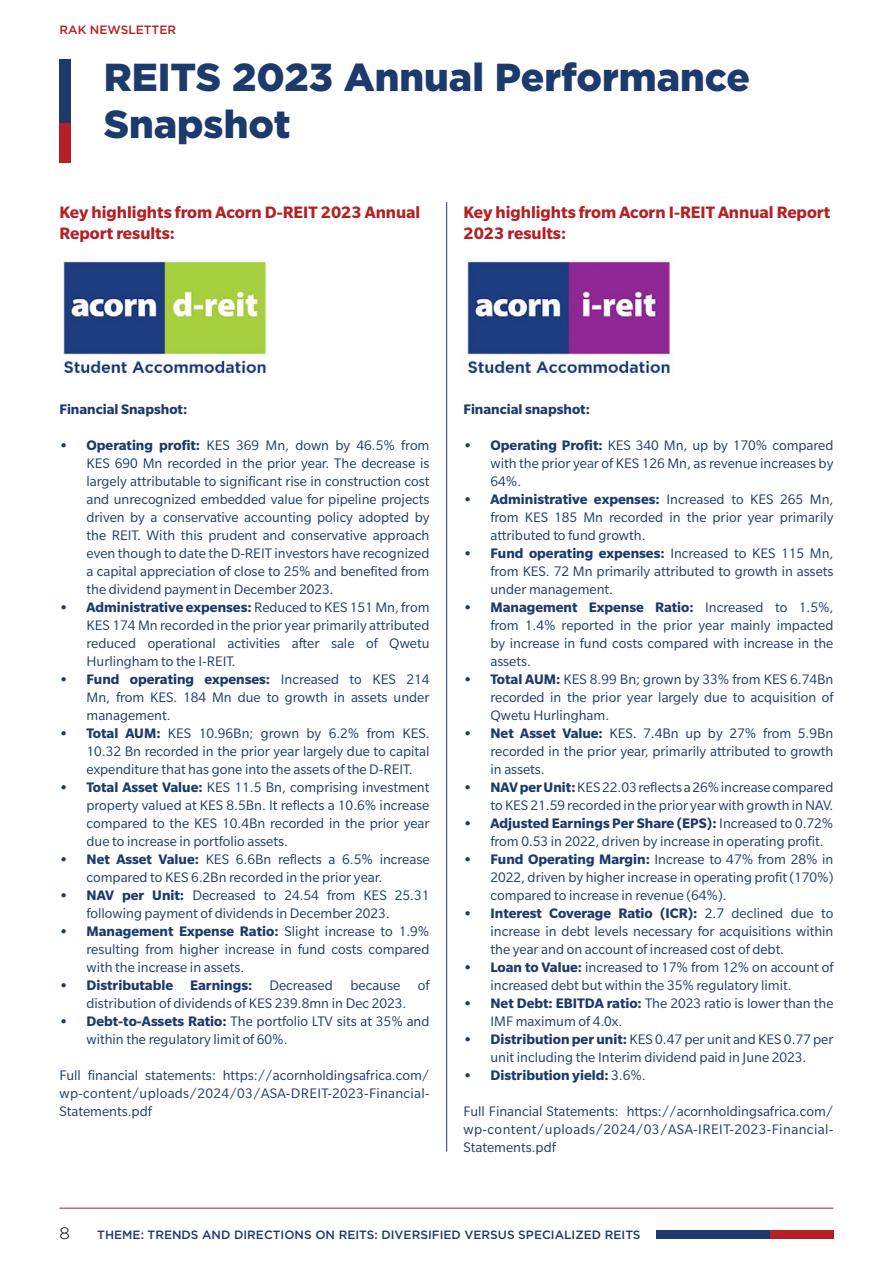
<style>
.page{position:relative;width:893px;height:1263px;background:#fff}
.page>*{position:absolute;margin:0;border:0;box-sizing:border-box;transform-origin:0 0}
.t1{font:900 39px/46.8px "Gotham";color:#1d3a6d}
.t2{font:700 18px/21.6px "Slate Pro";color:#b42024}
.t3{font:300 16.5px "Gotham";color:#000}
.t4{font:15px/18px "Slate Pro";color:#1d3a6d;text-align:justify}
.t5{font:700 15px "Slate Pro";color:#1d3a6d}
.t6{font:500 12px "Gotham";color:#1d3a6d}
.t7{font:500 12px "Gotham";color:#b42024}
.s1{font-weight:700}
.s2{font-weight:400}
</style>
<div class="page">
<div style="left:770px;top:1230px;width:63px;height:8px;background:#b42024"></div>
<div style="left:657px;top:1230px;width:113px;height:8px;background:#1d3a6d"></div>
<hr style="left:59px;top:1208px;width:774px;height:1px;background:#b42024">
<div style="left:60px;top:60px;width:11px;height:93px;background:#1d3a6d"></div>
<div style="left:60px;top:123px;width:11px;height:40px;background:#b42024"></div>
<hr style="left:446px;top:202px;width:1px;height:949px;background:#1d3a6d">
<img style="left:63px;top:260px;width:204px;height:117px">
<img style="left:467px;top:261px;width:204px;height:115px">
<p class="t7" style="left:60px;top:22px;width:118px">RAK NEWSLETTER</p>
<h1 class="t1" style="left:104px;top:53px;width:648px">REITS 2023 Annual Performance<br>Snapshot</h1>
<p class="t2" style="left:60px;top:201px;width:362px">Key highlights from Acorn D-REIT 2023 Annual<br>Report results:</p>
<p class="t2" style="left:463px;top:201px;width:368px">Key highlights from Acorn I-REIT Annual Report<br>2023 results:</p>
<p class="t5" style="left:60px;top:400px;width:129px">Financial Snapshot:</p>
<p class="t4" style="left:87px;top:436px;width:344px;text-indent:-27px"><span class="s1">• Operating profit:</span> KES 369 Mn, down by 46.5% from KES 690 Mn recorded in the prior year. The decrease is largely attributable to significant rise in construction cost and unrecognized embedded value for pipeline projects driven by a conservative accounting policy adopted by the REIT. With this prudent and conservative approach even though to date the D-REIT investors have recognized a capital appreciation of close to 25% and benefited from the dividend payment in December 2023.</p>
<p class="t4" style="left:87px;top:598px;width:344px;text-indent:-27px"><span class="s1">• Administrative expenses:</span> Reduced to KES 151 Mn, from KES 174 Mn recorded in the prior year primarily attributed reduced operational activities after sale of Qwetu Hurlingham to the I-REIT.</p>
<p class="t4" style="left:87px;top:670px;width:344px;text-indent:-27px"><span class="s1">• Fund operating expenses:</span> Increased to KES 214<br>Mn, from KES. 184 Mn due to growth in assets under management.</p>
<p class="t4" style="left:87px;top:724px;width:344px;text-indent:-27px"><span class="s1">• Total AUM:</span> KES 10.96Bn; grown by 6.2% from KES.<br>10.32 Bn recorded in the prior year largely due to capital expenditure that has gone into the assets of the D-REIT.</p>
<p class="t4" style="left:87px;top:778px;width:344px;text-indent:-27px"><span class="s1">• Total Asset Value:</span> KES 11.5 Bn, comprising investment property valued at KES 8.5Bn. It reflects a 10.6% increase compared to the KES 10.4Bn recorded in the prior year due to increase in portfolio assets.</p>
<p class="t4" style="left:87px;top:850px;width:344px;text-indent:-27px"><span class="s1">• Net Asset Value:</span> KES 6.6Bn reflects a 6.5% increase compared to KES 6.2Bn recorded in the prior year.</p>
<p class="t4" style="left:87px;top:886px;width:344px;text-indent:-27px"><span class="s1">• NAV per Unit:</span> Decreased to 24.54 from KES 25.31 following payment of dividends in December 2023.</p>
<p class="t4" style="left:87px;top:922px;width:344px;text-indent:-27px"><span class="s1">• Management Expense Ratio:</span> Slight increase to 1.9% resulting from higher increase in fund costs compared with the increase in assets.</p>
<p class="t4" style="left:60px;top:976px;width:371px;text-align:center"><span class="s1">• Distributable Earnings:</span> Decreased because of distribution of dividends of KES 239.8mn in Dec 2023.</p>
<p class="t4" style="left:87px;top:1012px;width:344px;text-indent:-27px"><span class="s1">• Debt-to-Assets Ratio:</span> The portfolio LTV sits at 35% and within the regulatory limit of 60%.</p>
<p class="t4" style="left:60px;top:1066px;width:372px">Full financial statements: https://acornholdingsafrica.com/ wp-content/uploads/2024/03/ASA-DREIT-2023-Financial-Statements.pdf</p>
<p class="t5" style="left:463px;top:400px;width:128px">Financial snapshot:</p>
<p class="t4" style="left:490px;top:436px;width:344px;text-indent:-27px"><span class="s1">• Operating Profit:</span> KES 340 Mn, up by 170% compared with the prior year of KES 126 Mn, as revenue increases by 64%.</p>
<p class="t4" style="left:490px;top:490px;width:344px;text-indent:-27px"><span class="s1">• Administrative expenses:</span> Increased to KES 265 Mn, from KES 185 Mn recorded in the prior year primarily attributed to fund growth.</p>
<p class="t4" style="left:490px;top:544px;width:344px;text-indent:-27px"><span class="s1">• Fund operating expenses:</span> Increased to KES 115 Mn, from KES. 72 Mn primarily attributed to growth in assets under management.</p>
<p class="t4" style="left:490px;top:598px;width:344px;text-indent:-27px"><span class="s1">• Management Expense Ratio:</span> Increased to 1.5%, from 1.4% reported in the prior year mainly impacted by increase in fund costs compared with increase in the assets.</p>
<p class="t4" style="left:490px;top:670px;width:344px;text-indent:-27px"><span class="s1">• Total AUM:</span> KES 8.99 Bn; grown by 33% from KES 6.74Bn recorded in the prior year largely due to acquisition of Qwetu Hurlingham.</p>
<p class="t4" style="left:490px;top:724px;width:344px;text-indent:-27px"><span class="s1">• Net Asset Value:</span> KES. 7.4Bn up by 27% from 5.9Bn recorded in the prior year, primarily attributed to growth in assets.</p>
<p class="t4" style="left:463px;top:778px;width:371px;text-align:right"><span class="s1">• NAV per Unit:</span> KES 22.03 reflects a 26% increase compared to KES 21.59 recorded in the prior year with growth in NAV.</p>
<p class="t4" style="left:490px;top:814px;width:344px;text-indent:-27px"><span class="s1">• Adjusted Earnings Per Share (EPS):</span> Increased to 0.72% from 0.53 in 2022, driven by increase in operating profit.</p>
<p class="t4" style="left:490px;top:850px;width:344px;text-indent:-27px"><span class="s1">• Fund Operating Margin:</span> Increase to 47% from 28% in 2022, driven by higher increase in operating profit (170%) compared to increase in revenue (64%).</p>
<p class="t4" style="left:490px;top:904px;width:344px;text-indent:-27px"><span class="s1">• Interest Coverage Ratio (ICR):</span> 2.7 declined due to increase in debt levels necessary for acquisitions within the year and on account of increased cost of debt.</p>
<p class="t4" style="left:490px;top:958px;width:344px;text-indent:-27px"><span class="s1">• Loan to Value:</span> increased to 17% from 12% on account of increased debt but within the 35% regulatory limit.</p>
<p class="t4" style="left:490px;top:994px;width:344px;text-indent:-27px"><span class="s1">• Net Debt: EBITDA ratio:</span> The 2023 ratio is lower than the<br>IMF maximum of 4.0x.</p>
<p class="t4" style="left:463px;top:1030px;width:371px;text-align:center"><span class="s1">• Distribution per unit:</span> KES 0.47 per unit and KES 0.77 per unit including the Interim dividend paid in June 2023.</p>
<p class="t5" style="left:463px;top:1066px;width:184px">• Distribution yield: <span class="s2">3.6%.</span></p>
<p class="t4" style="left:463px;top:1102px;width:371px">Full Financial Statements: https://acornholdingsafrica.com/ wp-content/uploads/2024/03/ASA-IREIT-2023-Financial-Statements.pdf</p>
<p class="t3" style="left:60px;top:1222px;width:12px">8</p>
<p class="t6" style="left:97px;top:1226px;width:545px">THEME: TRENDS AND DIRECTIONS ON REITS: DIVERSIFIED VERSUS SPECIALIZED REITS</p>
</div>
